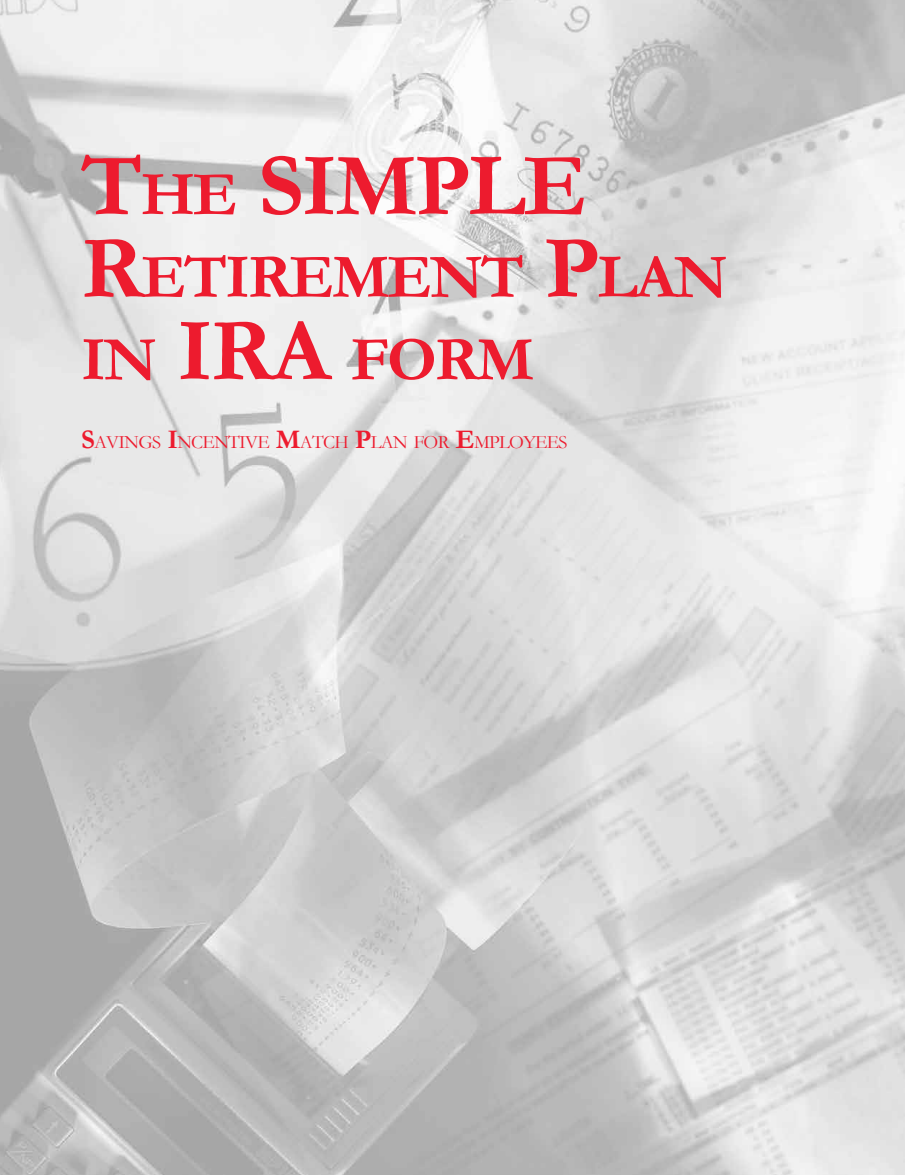
<style>
.page{position:relative;width:905px;height:1175px;background:#fff}
.page>*{position:absolute;margin:0;border:0;box-sizing:border-box;transform-origin:0 0}
.t1{font:700 90px "Garamond";letter-spacing:-.025em;color:#ed1b2e}
.t2{font:700 63px/82.5px "Garamond";letter-spacing:-.035em;color:#ed1b2e}
.t3{font:18.9px "Garamond";letter-spacing:-.035em;color:#ed1b2e}
.s1{font-size:63px}
.s2{font-size:90px}
.s3{font-weight:700;font-size:27px}
</style>
<div class="page">
<img style="left:0;top:0;width:904px;height:1174px">
<h1 class="t1" style="left:81px;top:125px;width:502px">T<span class="s1">HE</span> SIMPLE</h1>
<h2 class="t2" style="left:81px;top:236px;width:648px"><span class="s2">R</span>ETIREMENT <span class="s2">P</span>LAN<br>IN <span class="s2">IRA</span> FORM</h2>
<p class="t3" style="left:81px;top:429px;width:488px"><span class="s3">S</span>AVINGS <span class="s3">I</span>NCENTIVE <span class="s3">M</span>ATCH <span class="s3">P</span>LAN FOR <span class="s3">E</span>MPLOYEES</p>
</div>
